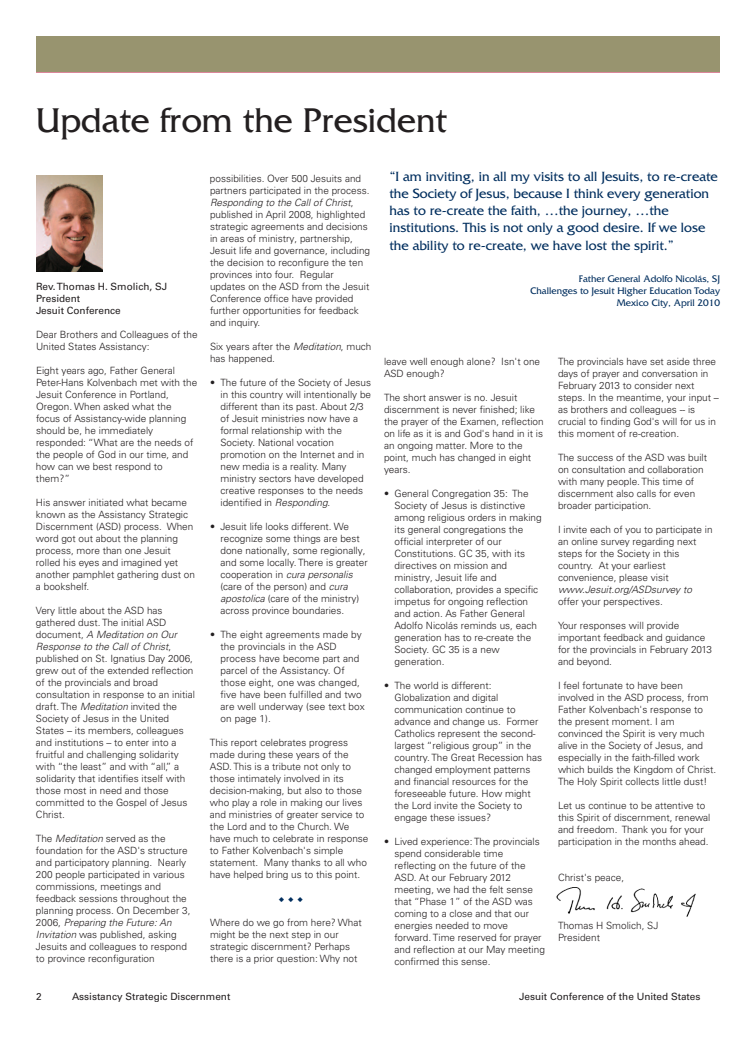
<style>
.page{position:relative;width:756px;height:1044px;background:#fff}
.page>*{position:absolute;margin:0;border:0;box-sizing:border-box;transform-origin:0 0}
.t1{font:36px "Friz Quadrata";color:#231f20}
.t2{font:14px/16.8px "Friz Quadrata";color:#002e5e}
.t3{font:300 10px/12px "Univers Com 45";color:#231f20}
.t4{font:10px/12px "Univers Com 55 Roman";color:#231f20}
.t5{font:10px/12px "Friz Quadrata";color:#002e5e;text-align:right}
.t6{font:italic 300 10px "Univers Com 45";color:#231f20}
.t7{font:7px "Zapf Dingbats ITC";color:#002e5e}
.s1{font-style:italic}
</style>
<div class="page">
<hr style="left:36px;top:72px;width:684px;height:1px;background:#b90f36">
<div style="left:36px;top:36px;width:684px;height:36px;background:#98946f"></div>
<img style="left:556px;top:887px;width:140px;height:30px">
<img style="left:36px;top:176px;width:66px;height:96px">
<h1 class="t1" style="left:36px;top:99px;width:412px">Update from the President</h1>
<h2 class="t2" style="left:390px;top:168px;width:330px">“I am inviting, in all my visits to all Jesuits, to re-create the Society of Jesus, because I think every generation has to re-create the faith, …the journey, …the institutions. This is not only a good desire. If we lose</h2>
<h2 class="t2" style="left:390px;top:237px;width:286px">the ability to re-create, we have lost the spirit.”</h2>
<p class="t5" style="left:530px;top:272px;width:191px">Father General Adolfo Nicolás, SJ<br>Challenges to Jesuit Higher Education Today<br>Mexico City, April 2010</p>
<p class="t3" style="left:210px;top:173px;width:162px">possibilities. Over 500 Jesuits and partners participated in the process.<br><span class="s1">Responding to the Call of Christ</span>, published in April 2008, highlighted strategic agreements and decisions in areas of ministry, partnership, Jesuit life and governance, including the decision to reconfigure the ten provinces into four. Regular updates on the ASD from the Jesuit Conference office have provided further opportunities for feedback and inquiry.</p>
<p class="t3" style="left:210px;top:341px;width:163px">Six years after the <span class="s1">Meditation</span>, much has happened.</p>
<p class="t3" style="left:221px;top:377px;width:152px;text-indent:-11px">• The future of the Society of Jesus in this country will intentionally be different than its past. About 2/3 of Jesuit ministries now have a formal relationship with the<br>Society. National vocation promotion on the Internet and in new media is a reality. Many ministry sectors have developed creative responses to the needs identified in <span class="s1">Responding</span>.</p>
<p class="t3" style="left:221px;top:521px;width:149px;text-indent:-10px">• Jesuit life looks different. We recognize some things are best done nationally, some regionally, and some locally. There is greater cooperation in <span class="s1">cura personalis </span>(care of the person) and <span class="s1">cura apostolica</span> (care of the ministry) across province boundaries.</p>
<p class="t3" style="left:220px;top:629px;width:146px;text-indent:-10px">• The eight agreements made by the provincials in the ASD process have become part and parcel of the Assistancy. Of those eight, one was changed, five have been fulfilled and two are well underway (see text box on page 1).</p>
<p class="t3" style="left:210px;top:737px;width:160px">This report celebrates progress made during these years of the<br>ASD. This is a tribute not only to those intimately involved in its decision-making, but also to those who play a role in making our lives and ministries of greater service to the Lord and to the Church. We have much to celebrate in response to Father Kolvenbach's simple statement. Many thanks to all who have helped bring us to this point.</p>
<p class="t7" style="left:279px;top:896px;width:26px">◆◆◆</p>
<p class="t3" style="left:210px;top:917px;width:153px">Where do we go from here? What might be the next step in our strategic discernment? Perhaps there is a prior question: Why not</p>
<p class="t4" style="left:36px;top:281px;width:133px">Rev.Thomas H. Smolich, SJ<br>President<br>Jesuit Conference</p>
<p class="t3" style="left:36px;top:329px;width:163px">Dear Brothers and Colleagues of the<br>United States Assistancy:</p>
<p class="t3" style="left:36px;top:365px;width:163px">Eight years ago, Father General<br>Peter-Hans Kolvenbach met with the<br>Jesuit Conference in Portland,<br>Oregon. When asked what the focus of Assistancy-wide planning should be, he immediately responded: “What are the needs of the people of God in our time, and how can we best respond to them?”</p>
<p class="t3" style="left:36px;top:497px;width:160px">His answer initiated what became known as the Assistancy Strategic<br>Discernment (ASD) process. When word got out about the planning process, more than one Jesuit rolled his eyes and imagined yet another pamphlet gathering dust on a bookshelf.</p>
<p class="t3" style="left:36px;top:605px;width:160px">Very little about the ASD has gathered dust. The initial ASD document, <span class="s1">A Meditation on Our<br>Response to the Call of Christ</span>, published on St. Ignatius Day 2006, grew out of the extended reflection of the provincials and broad consultation in response to an initial draft. The <span class="s1">Meditation</span> invited the<br>Society of Jesus in the United<br>States – its members, colleagues and institutions – to enter into a fruitful and challenging solidarity with “the least” and with “all,” a solidarity that identifies itself with those most in need and those committed to the Gospel of Jesus<br>Christ.</p>
<p class="t3" style="left:36px;top:833px;width:156px">The <span class="s1">Meditation</span> served as the foundation for the ASD's structure and participatory planning. Nearly<br>200 people participated in various commissions, meetings and feedback sessions throughout the planning process. On December 3,<br>2006, <span class="s1">Preparing the Future: An<br>Invitation</span> was published, asking<br>Jesuits and colleagues to respond to province reconfiguration</p>
<p class="t3" style="left:384px;top:355px;width:158px">leave well enough alone? Isn't one<br>ASD enough?</p>
<p class="t3" style="left:384px;top:391px;width:161px">The short answer is no. Jesuit discernment is never finished; like the prayer of the Examen, reflection on life as it is and God's hand in it is an ongoing matter. More to the point, much has changed in eight years.</p>
<p class="t3" style="left:395px;top:487px;width:149px;text-indent:-11px">• General Congregation 35: The<br>Society of Jesus is distinctive among religious orders in making its general congregations the official interpreter of our<br>Constitutions. GC 35, with its directives on mission and ministry, Jesuit life and collaboration, provides a specific impetus for ongoing reflection and action. As Father General<br>Adolfo Nicolás reminds us, each generation has to re-create the<br>Society. GC 35 is a new generation.</p>
<p class="t3" style="left:395px;top:679px;width:149px;text-indent:-11px">• The world is different:<br>Globalization and digital communication continue to advance and change us. Former<br>Catholics represent the second&shy;largest “religious group” in the country. The Great Recession has changed employment patterns and financial resources for the foreseeable future. How might the Lord invite the Society to engage these issues?</p>
<p class="t3" style="left:395px;top:835px;width:152px;text-indent:-11px">• Lived experience: The provincials spend considerable time reflecting on the future of the<br>ASD. At our February 2012 meeting, we had the felt sense that “Phase 1” of the ASD was coming to a close and that our energies needed to move forward. Time reserved for prayer and reflection at our May meeting confirmed this sense.</p>
<p class="t3" style="left:558px;top:355px;width:162px">The provincials have set aside three days of prayer and conversation in February 2013 to consider next steps. In the meantime, your input – as brothers and colleagues -- is crucial to finding God's will for us in this moment of re-creation.</p>
<p class="t3" style="left:558px;top:451px;width:151px">The success of the ASD was built on consultation and collaboration with many people. This time of discernment also calls for even broader participation.</p>
<p class="t3" style="left:558px;top:523px;width:156px">I invite each of you to participate in an online survey regarding next steps for the Society in this country. At your earliest convenience, please visit</p>
<p class="t6" style="left:558px;top:583px;width:135px">www.Jesuit.org/ASDsurvey to</p>
<p class="t3" style="left:558px;top:595px;width:106px">offer your perspectives.</p>
<p class="t3" style="left:558px;top:619px;width:156px">Your responses will provide important feedback and guidance for the provincials in February 2013 and beyond.</p>
<p class="t3" style="left:558px;top:679px;width:160px">I feel fortunate to have been involved in the ASD process, from<br>Father Kolvenbach's response to the present moment. I am convinced the Spirit is very much alive in the Society of Jesus, and especially in the faith-filled work which builds the Kingdom of Christ.<br>The Holy Spirit collects little dust!</p>
<p class="t3" style="left:558px;top:799px;width:154px">Let us continue to be attentive to this Spirit of discernment, renewal and freedom. Thank you for your participation in the months ahead.</p>
<p class="t3" style="left:558px;top:871px;width:68px">Christ's peace,</p>
<p class="t3" style="left:558px;top:919px;width:102px">Thomas H Smolich, SJ<br>President</p>
<p class="t4" style="left:36px;top:991px;width:7px">2</p>
<p class="t4" style="left:72px;top:991px;width:160px">Assistancy Strategic Discernment</p>
<p class="t4" style="left:519px;top:991px;width:183px">Jesuit Conference of the United States</p>
</div>
